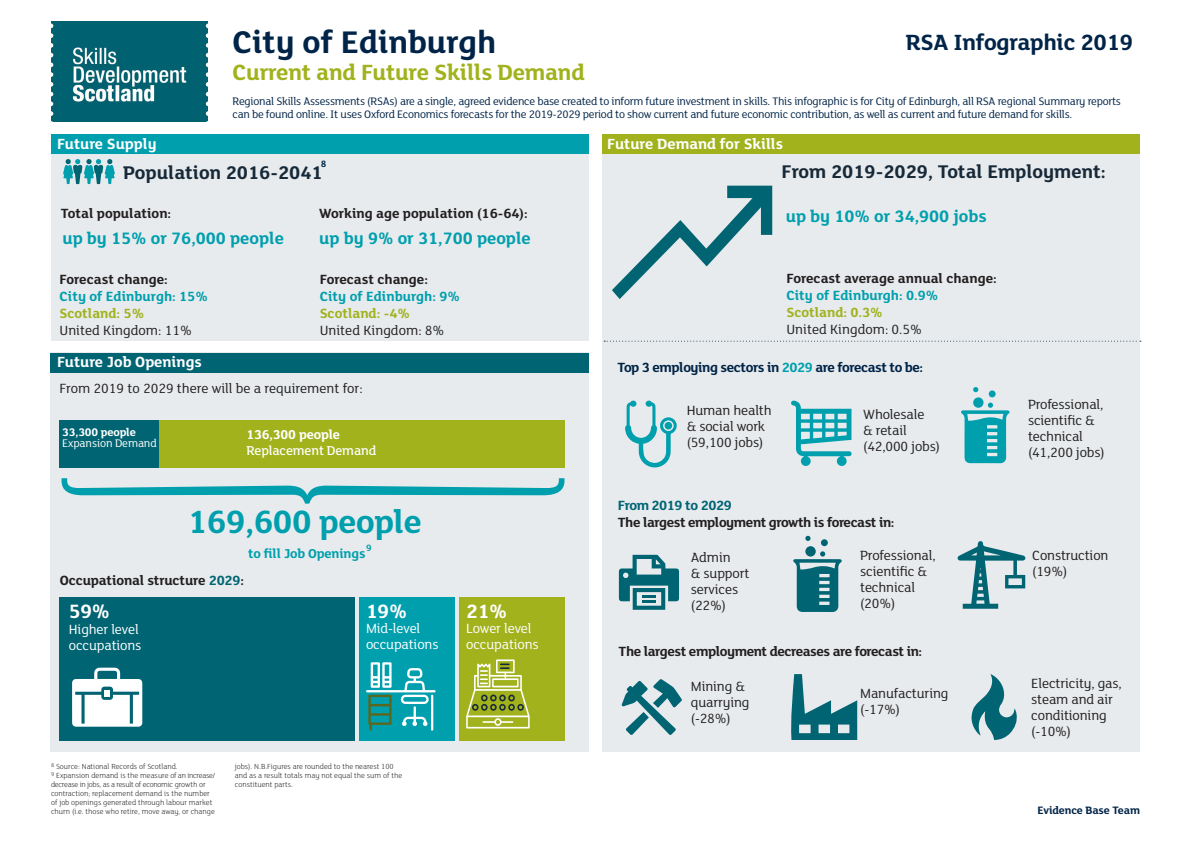
<style>
.page{position:relative;width:1191px;height:842px;background:#fff}
.page>*{position:absolute;margin:0;border:0;box-sizing:border-box;transform-origin:0 0}
.t1{font:700 35px "FS Lola";letter-spacing:-.01em;color:#009fae}
.t2{font:700 34px "FS Lola";color:#002447}
.t3{font:700 24px "FS Lola";letter-spacing:-.01em;color:#a1b21d}
.t4{font:700 24px "FS Lola";letter-spacing:-.01em;color:#002447}
.t5{font:700 21px "FS Lola";color:#fff}
.t6{font:700 20px "FS Lola";color:#172938}
.t7{font:700 18px "FS Lola";color:#009fae}
.t8{font:700 16px "FS Lola";color:#fff}
.t9{font:14.5px/16px "FS Lola";letter-spacing:-.01em;color:#231f20}
.t10{font:700 14.5px "FS Lola";letter-spacing:-.01em;color:#231f20}
.t11{font:700 14.5px "FS Lola";letter-spacing:-.03em;color:#231f20}
.t12{font:14.5px "FS Lola";letter-spacing:-.01em;color:#fff}
.t13{font:700 14.5px "FS Lola";color:#009fae}
.t14{font:700 14.5px "FS Lola";letter-spacing:-.03em;color:#002447}
.t15{font:700 14.5px "FS Lola";color:#a1b21d}
.t16{font:700 14.5px "FS Lola";letter-spacing:-.03em;color:#006473}
.t17{font:700 14px "FS Lola";letter-spacing:-.01em;color:#009fae}
.t18{font:500 14px "FS Lola";letter-spacing:-.01em;color:#fff}
.t19{font:700 14px "FS Lola";letter-spacing:-.01em;color:#fff}
.t20{font:12px "FS Lola";letter-spacing:-.01em;color:#fff}
.t21{font:700 12px "FS Lola";letter-spacing:-.01em;color:#fff}
.t22{font:11.8px/13px "FS Lola";letter-spacing:-.02em;color:#002447}
.t23{font:700 11.7px "FS Lola";letter-spacing:-.01em;color:#002447}
.t24{font:700 10px "FS Lola";color:#002447}
.t25{font:700 10px "FS Lola";color:#009fae}
.t26{font:300 8px/9px "FS Lola";color:#231f20}
.s1{color:#006473}
.s2{color:#009fae}
</style>
<div class="page">
<div style="left:50px;top:353px;width:538px;height:399px;background:#e7ebed"></div>
<div style="left:50px;top:353px;width:538px;height:19px;background:#006473"></div>
<div style="left:602px;top:135px;width:538px;height:617px;background:#e7ebed"></div>
<div style="left:602px;top:134px;width:538px;height:20px;background:#a1b21d"></div>
<div style="left:51px;top:134px;width:537px;height:207px;background:#e7ebed"></div>
<div style="left:51px;top:134px;width:537px;height:20px;background:#009fae"></div>
<img style="left:52px;top:21px;width:155px;height:101px">
<svg style="left:604px;top:341px;width:537px;height:1px"></svg>
<svg style="left:619px;top:555px;width:60px;height:55px"></svg>
<svg style="left:791px;top:674px;width:66px;height:66px"></svg>
<svg style="left:63px;top:159px;width:52px;height:25px"></svg>
<div style="left:159px;top:420px;width:405px;height:48px;background:#a1b21d"></div>
<svg style="left:62px;top:478px;width:502px;height:26px"></svg>
<div style="left:59px;top:420px;width:100px;height:48px;background:#006473"></div>
<svg style="left:612px;top:186px;width:160px;height:113px"></svg>
<svg style="left:625px;top:400px;width:52px;height:68px"></svg>
<div style="left:664px;top:422px;width:8px;height:7px;background:#009fae;border-radius:50%"></div>
<svg style="left:791px;top:400px;width:60px;height:66px"></svg>
<div style="left:805px;top:546px;width:10px;height:10px;background:#006473;border-radius:50%"></div>
<div style="left:821px;top:539px;width:7px;height:7px;background:#006473;border-radius:50%"></div>
<svg style="left:805px;top:536px;width:5px;height:5px"></svg>
<svg style="left:793px;top:551px;width:49px;height:61px"></svg>
<svg style="left:971px;top:674px;width:46px;height:66px"></svg>
<svg style="left:621px;top:679px;width:61px;height:56px"></svg>
<div style="left:459px;top:597px;width:105px;height:144px;background:#a1b21d"></div>
<div style="left:359px;top:597px;width:96px;height:144px;background:#009fae"></div>
<div style="left:60px;top:597px;width:295px;height:144px;background:#006473"></div>
<svg style="left:72px;top:668px;width:70px;height:59px"></svg>
<div style="left:104px;top:690px;width:6px;height:7px;background:#fff"></div>
<svg style="left:366px;top:662px;width:69px;height:69px"></svg>
<svg style="left:466px;top:659px;width:64px;height:69px"></svg>
<div style="left:973px;top:397px;width:10px;height:11px;background:#009fae;border-radius:50%"></div>
<div style="left:988px;top:390px;width:7px;height:7px;background:#009fae;border-radius:50%"></div>
<svg style="left:973px;top:387px;width:5px;height:5px"></svg>
<svg style="left:961px;top:403px;width:48px;height:60px"></svg>
<svg style="left:957px;top:541px;width:68px;height:68px"></svg>
<p class="t2" style="left:232px;top:18px;width:265px">City of Edinburgh</p>
<p class="t4" style="left:905px;top:26px;width:229px">RSA Infographic 2019</p>
<p class="t3" style="left:232px;top:56px;width:354px">Current and Future Skills Demand</p>
<p class="t22" style="left:232px;top:94px;width:890px">Regional Skills Assessments (RSAs) are a single, agreed evidence base created to inform future investment in skills. This infographic is for City of Edinburgh, all RSA regional Summary reports can be found online. It uses Oxford Economics forecasts for the 2019-2029 period to show current and future economic contribution, as well as current and future demand for skills.</p>
<p class="t8" style="left:57px;top:132px;width:101px">Future Supply</p>
<p class="t8" style="left:607px;top:132px;width:177px">Future Demand for Skills</p>
<p class="t24" style="left:321px;top:157px;width:7px">8</p>
<p class="t6" style="left:123px;top:159px;width:201px">Population 2016-2041</p>
<p class="t10" style="left:61px;top:203px;width:112px">Total population:</p>
<p class="t10" style="left:319px;top:203px;width:210px">Working age population (16-64):</p>
<p class="t7" style="left:62px;top:226px;width:223px">up by 15% or 76,000 people</p>
<p class="t7" style="left:319px;top:226px;width:213px">up by 9% or 31,700 people</p>
<p class="t10" style="left:60px;top:269px;width:110px">Forecast change:</p>
<p class="t13" style="left:60px;top:286px;width:150px">City of Edinburgh: 15%</p>
<p class="t15" style="left:60px;top:303px;width:86px">Scotland: 5%</p>
<p class="t9" style="left:60px;top:322px;width:134px">United Kingdom: 11%</p>
<p class="t8" style="left:57px;top:351px;width:146px">Future Job Openings</p>
<p class="t10" style="left:320px;top:269px;width:110px">Forecast change:</p>
<p class="t13" style="left:320px;top:286px;width:142px">City of Edinburgh: 9%</p>
<p class="t15" style="left:320px;top:303px;width:92px">Scotland: -4%</p>
<p class="t9" style="left:320px;top:322px;width:126px">United Kingdom: 8%</p>
<p class="t9" style="left:60px;top:380px;width:305px">From 2019 to 2029 there will be a requirement for:</p>
<p class="t21" style="left:62px;top:424px;width:75px">33,300 people</p>
<p class="t20" style="left:62px;top:435px;width:96px">Expansion Demand</p>
<p class="t19" style="left:246px;top:425px;width:95px">136,300 people</p>
<p class="t18" style="left:246px;top:441px;width:131px">Replacement Demand</p>
<p class="t1" style="left:188px;top:497px;width:236px">169,600 people</p>
<p class="t25" style="left:366px;top:541px;width:7px">9</p>
<p class="t17" style="left:248px;top:544px;width:119px">to fill Job Openings</p>
<p class="t10" style="left:60px;top:570px;width:186px">Occupational structure <span class="s1">2029</span>:</p>
<p class="t5" style="left:69px;top:597px;width:43px">59%</p>
<p class="t12" style="left:69px;top:620px;width:71px">Higher level</p>
<p class="t12" style="left:69px;top:635px;width:74px">occupations</p>
<p class="t5" style="left:366px;top:596px;width:43px">19%</p>
<p class="t12" style="left:366px;top:619px;width:56px">Mid-level</p>
<p class="t12" style="left:366px;top:635px;width:74px">occupations</p>
<p class="t5" style="left:466px;top:596px;width:43px">21%</p>
<p class="t12" style="left:466px;top:619px;width:67px">Lower level</p>
<p class="t12" style="left:466px;top:635px;width:74px">occupations</p>
<p class="t26" style="left:51px;top:761px;width:128px"><sup>8</sup> Source: National Records of Scotland.</p>
<p class="t26" style="left:51px;top:770px;width:165px"><sup>9</sup> Expansion demand is the measure of an increase/ decrease in jobs, as a result of economic growth or contraction; replacement demand is the number of job openings generated through labour market churn (i.e. those who retire, move away, or change</p>
<p class="t26" style="left:235px;top:761px;width:169px">jobs). N.B.Figures are rounded to the nearest 100 and as a result totals may not equal the sum of the constituent parts.</p>
<p class="t6" style="left:781px;top:158px;width:326px">From 2019-2029, Total Employment:</p>
<p class="t7" style="left:785px;top:204px;width:202px">up by 10% or 34,900 jobs</p>
<p class="t10" style="left:786px;top:269px;width:212px">Forecast average annual change:</p>
<p class="t13" style="left:786px;top:286px;width:153px">City of Edinburgh: 0.9%</p>
<p class="t15" style="left:786px;top:303px;width:98px">Scotland: 0.3%</p>
<p class="t9" style="left:786px;top:321px;width:137px">United Kingdom: 0.5%</p>
<p class="t14" style="left:617px;top:357px;width:307px">Top 3 employing sectors in <span class="s2">2029</span> are forecast to be:</p>
<p class="t9" style="left:686px;top:401px;width:86px">Human health &amp; social work (59,100 jobs)</p>
<p class="t9" style="left:863px;top:406px;width:63px">Wholesale</p>
<p class="t9" style="left:863px;top:422px;width:45px">&amp; retail</p>
<p class="t9" style="left:863px;top:438px;width:78px">(42,000 jobs)</p>
<p class="t16" style="left:618px;top:495px;width:115px">From 2019 to 2029</p>
<p class="t11" style="left:618px;top:512px;width:278px">The largest employment growth is forecast in:</p>
<p class="t9" style="left:691px;top:548px;width:41px">Admin</p>
<p class="t9" style="left:691px;top:564px;width:60px">&amp; support</p>
<p class="t9" style="left:691px;top:580px;width:49px">services</p>
<p class="t9" style="left:691px;top:596px;width:37px">(22%)</p>
<p class="t9" style="left:860px;top:547px;width:77px">Professional, scientific &amp; technical (20%)</p>
<p class="t11" style="left:618px;top:641px;width:305px">The largest employment decreases are forecast in:</p>
<p class="t9" style="left:691px;top:678px;width:56px">Mining &amp;</p>
<p class="t9" style="left:691px;top:694px;width:60px">quarrying</p>
<p class="t9" style="left:691px;top:710px;width:41px">(-28%)</p>
<p class="t9" style="left:860px;top:684px;width:90px">Manufacturing (-17%)</p>
<p class="t9" style="left:1028px;top:396px;width:78px">Professional, scientific &amp; technical (41,200 jobs)</p>
<p class="t9" style="left:1032px;top:546px;width:78px">Construction (19%)</p>
<p class="t9" style="left:1031px;top:675px;width:92px">Electricity, gas, steam and air conditioning (-10%)</p>
<p class="t23" style="left:1037px;top:802px;width:104px">Evidence Base Team</p>
</div>
